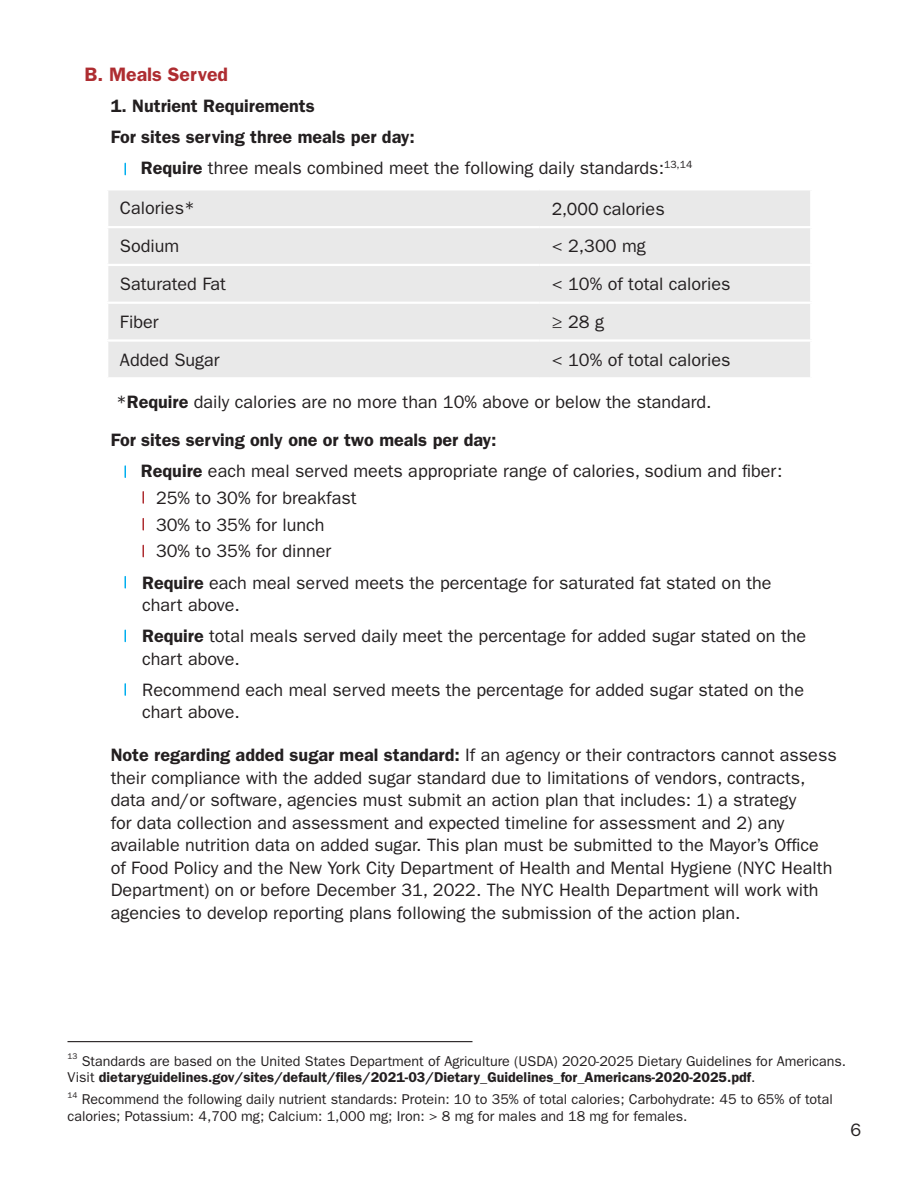
<style>
.page{position:relative;width:918px;height:1188px;background:#fff}
.page>*{position:absolute;margin:0;border:0;box-sizing:border-box;transform-origin:0 0}
.t1{font:600 19.5px "ITC Franklin Gothic Std";color:#ae2d31}
.t2{font:18px/22.5px "ITC Franklin Gothic Std";color:#231f20}
.t3{font:600 18px "ITC Franklin Gothic Std";color:#231f20}
.t4{font:14.25px/16.5px "ITC Franklin Gothic Std";color:#231f20}
.s1{font-weight:600}
.s2{font-family:"Franklin Gothic"}
</style>
<div class="page">
<hr style="left:68px;top:1041px;width:404px;height:1px;background:#231f20">
<svg style="left:124px;top:684px;width:2px;height:11px"></svg>
<svg style="left:124px;top:630px;width:2px;height:12px"></svg>
<svg style="left:124px;top:577px;width:2px;height:11px"></svg>
<svg style="left:142px;top:545px;width:2px;height:12px"></svg>
<svg style="left:142px;top:519px;width:2px;height:11px"></svg>
<svg style="left:142px;top:492px;width:2px;height:11px"></svg>
<svg style="left:124px;top:466px;width:2px;height:11px"></svg>
<svg style="left:124px;top:163px;width:2px;height:12px"></svg>
<div style="left:107px;top:189px;width:432px;height:38px;background:#e9e9e9"></div>
<div style="left:539px;top:189px;width:272px;height:38px;background:#e9e9e9"></div>
<div style="left:107px;top:227px;width:432px;height:38px;background:#e9e9e9"></div>
<div style="left:539px;top:227px;width:272px;height:38px;background:#e9e9e9"></div>
<div style="left:107px;top:265px;width:432px;height:38px;background:#e9e9e9"></div>
<div style="left:539px;top:265px;width:272px;height:38px;background:#e9e9e9"></div>
<div style="left:107px;top:303px;width:432px;height:38px;background:#e9e9e9"></div>
<div style="left:539px;top:303px;width:272px;height:38px;background:#e9e9e9"></div>
<div style="left:107px;top:341px;width:432px;height:37px;background:#e9e9e9"></div>
<div style="left:539px;top:341px;width:272px;height:37px;background:#e9e9e9"></div>
<hr style="left:106px;top:188px;width:433px;height:2px;background:#fff">
<hr style="left:106px;top:190px;width:2px;height:36px;background:#fff">
<hr style="left:539px;top:188px;width:273px;height:2px;background:#fff">
<hr style="left:810px;top:190px;width:2px;height:36px;background:#fff">
<hr style="left:106px;top:226px;width:433px;height:2px;background:#fff">
<hr style="left:106px;top:228px;width:2px;height:36px;background:#fff">
<hr style="left:539px;top:226px;width:273px;height:2px;background:#fff">
<hr style="left:810px;top:228px;width:2px;height:36px;background:#fff">
<hr style="left:106px;top:264px;width:433px;height:2px;background:#fff">
<hr style="left:106px;top:266px;width:2px;height:36px;background:#fff">
<hr style="left:539px;top:264px;width:273px;height:2px;background:#fff">
<hr style="left:810px;top:266px;width:2px;height:36px;background:#fff">
<hr style="left:106px;top:302px;width:433px;height:2px;background:#fff">
<hr style="left:106px;top:304px;width:2px;height:35px;background:#fff">
<hr style="left:539px;top:302px;width:273px;height:2px;background:#fff">
<hr style="left:810px;top:304px;width:2px;height:35px;background:#fff">
<hr style="left:106px;top:339px;width:433px;height:3px;background:#fff">
<hr style="left:106px;top:342px;width:2px;height:35px;background:#fff">
<hr style="left:539px;top:339px;width:273px;height:3px;background:#fff">
<hr style="left:810px;top:342px;width:2px;height:35px;background:#fff">
<hr style="left:106px;top:377px;width:433px;height:2px;background:#fff">
<hr style="left:539px;top:377px;width:273px;height:2px;background:#fff">
<h3 class="t1" style="left:84px;top:63px;width:145px">B. Meals Served</h3>
<p class="t3" style="left:111px;top:95px;width:206px">1. Nutrient Requirements</p>
<p class="t2" style="left:141px;top:122px;width:553px;line-height:31.2px;text-indent:-30px"><span class="s1">For sites serving three meals per day:<br>Require</span> three meals combined meet the following daily standards:<sup>13,14</sup></p>
<p class="t3" style="left:141px;top:189px;width:53px">Requir</p>
<p class="t2" style="left:120px;top:197px;width:76px">Calories*</p>
<p class="t2" style="left:120px;top:235px;width:61px">Sodium</p>
<p class="t2" style="left:552px;top:235px;width:95px">&lt; 2,300 mg</p>
<p class="t2" style="left:120px;top:273px;width:107px">Saturated Fat</p>
<p class="t2" style="left:552px;top:273px;width:180px">&lt; 10% of total calories</p>
<p class="t2" style="left:120px;top:311px;width:40px">Fiber</p>
<p class="t2" style="left:552px;top:311px;width:54px">≥ 28 g</p>
<p class="t2" style="left:120px;top:348px;width:101px">Added Sugar</p>
<p class="t2" style="left:552px;top:348px;width:180px">&lt; 10% of total calories</p>
<p class="t2" style="left:116px;top:391px;width:597px">*<span class="s1">Require</span> daily calories are no more than 10% above or below the standard.</p>
<p class="t2" style="left:141px;top:424px;width:643px;line-height:31.2px;text-indent:-30px"><span class="s1">For sites serving only one or two meals per day:<br>Require</span> each meal served meets appropriate range of calories, sodium and fber:</p>
<p class="t2" style="left:156px;top:484px;width:202px;line-height:26.8px">25% to 30% for breakfast<br>30% to 35% for lunch<br>30% to 35% for dinner</p>
<p class="t2" style="left:142px;top:571px;width:631px"><span class="s1">Require</span> each meal served meets the percentage for saturated fat stated on the chart above.</p>
<p class="t2" style="left:142px;top:625px;width:666px"><span class="s1">Require</span> total meals served daily meet the percentage for added sugar stated on the chart above.</p>
<p class="t2" style="left:142px;top:679px;width:663px">Recommend each meal served meets the percentage for added sugar stated on the chart above.</p>
<p class="t2" style="left:111px;top:744px;width:728px"><span class="s1">Note regarding added sugar meal standard:</span> If an agency or their contractors cannot assess their compliance with the added sugar standard due to limitations of vendors, contracts, data and/or software, agencies must submit an action plan that includes: 1) a strategy<br>for data collection and assessment and expected timeline for assessment and 2) any available nutrition data on added sugar. This plan must be submitted to the Mayor’s Offce of Food Policy and the New York City Department of Health and Mental Hygiene (NYC Health Department) on or before December 31, 2022. The NYC Health Department will work with agencies to develop reporting plans following the submission of the action plan.</p>
<p class="t2" style="left:552px;top:197px;width:114px"><span class="s2">2,000</span> calories</p>
<p class="t4" style="left:67px;top:1053px;width:780px"><sup>13</sup> Standards are based on the United States Department of Agriculture (USDA) 2020-2025 Dietary Guidelines for Americans.<br>Visit <span class="s1">dietaryguidelines.gov/sites/default/fles/2021-03/Dietary_Guidelines_for_Americans-2020-2025.pdf</span>.</p>
<p class="t4" style="left:67px;top:1091px;width:767px"><sup>14</sup> Recommend the following daily nutrient standards: Protein: 10 to 35% of total calories; Carbohydrate: 45 to 65% of total calories; Potassium: 4,700 mg; Calcium: 1,000 mg; Iron: &gt; 8 mg for males and 18 mg for females.</p>
<p class="t2" style="left:850px;top:1118px;width:12px">6</p>
</div>
